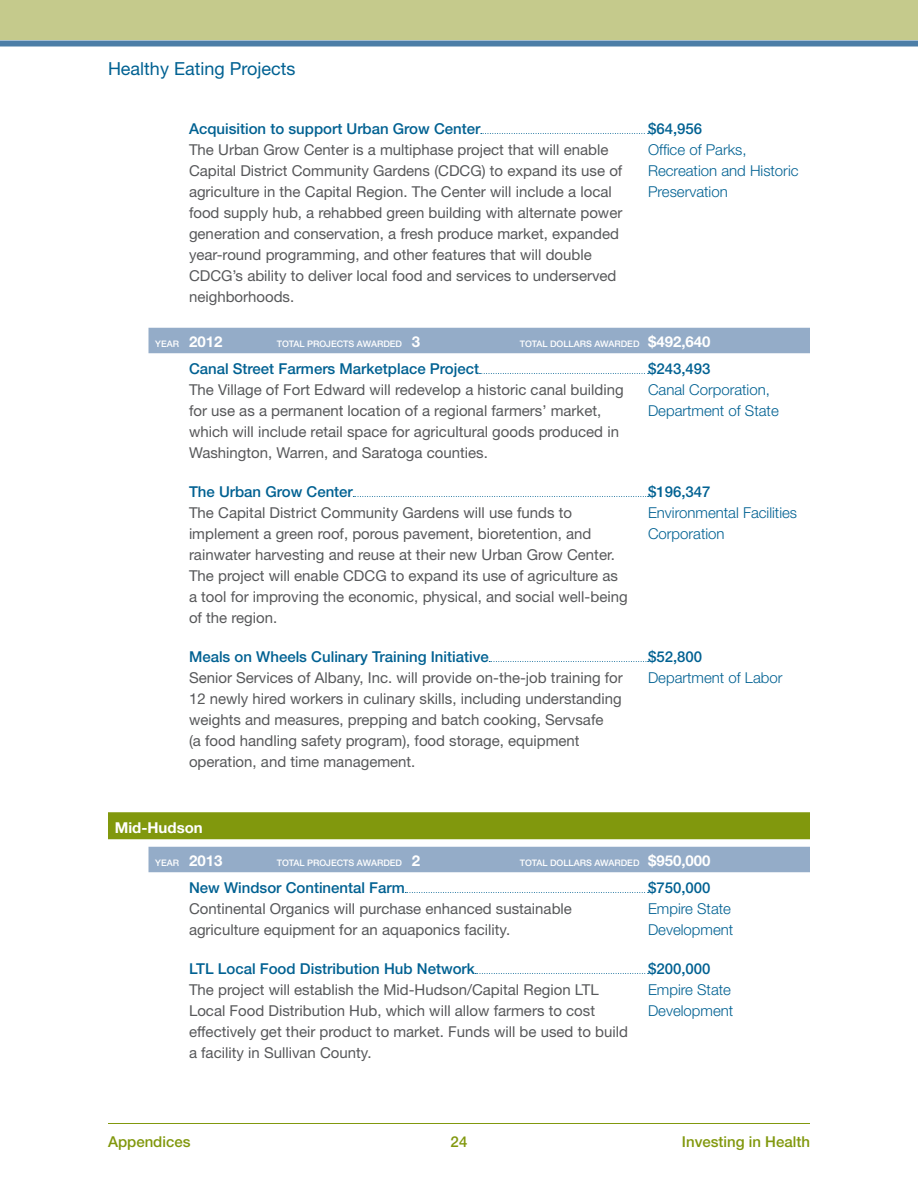
<style>
.page{position:relative;width:918px;height:1188px;background:#fff}
.page>*{position:absolute;margin:0;border:0;box-sizing:border-box;transform-origin:0 0}
.Header_Sub_Appendice{font:18px "Helvetica Neue LT";color:#006192}
.Body{font:15px/21px "Helvetica Neue LT";color:#57585a}
.Body_Header{font:500 15px "Helvetica Neue LT";color:#006192}
.Grant_Name{font:300 15px/21px "Helvetica Neue LT";color:#006192}
.Page_Number{font:500 15px "Helvetica Neue LT";color:#81980d}
.County_Header{font:700 15px "Helvetica Neue LT";color:#fff}
.Total_Projects{font:500 9px "Helvetica Neue LT";color:#fff}
.s1{font-weight:700;font-size:15px}
</style>
<div class="page">
<div style="left:0;top:0;width:918px;height:40px;background:#c5ca8c"></div>
<hr style="left:108px;top:1123px;width:702px;height:1px;background:#81980d">
<div style="left:0;top:40px;width:918px;height:6px;background:#4d7ea7"></div>
<svg style="left:481px;top:133px;width:168px;height:1px"></svg>
<div style="left:148px;top:328px;width:662px;height:25px;background:#94acc8"></div>
<svg style="left:480px;top:373px;width:169px;height:1px"></svg>
<svg style="left:353px;top:496px;width:296px;height:1px"></svg>
<svg style="left:489px;top:661px;width:160px;height:1px"></svg>
<div style="left:108px;top:812px;width:702px;height:27px;background:#81980d"></div>
<div style="left:148px;top:847px;width:662px;height:25px;background:#94acc8"></div>
<svg style="left:405px;top:892px;width:244px;height:1px"></svg>
<svg style="left:475px;top:973px;width:174px;height:1px"></svg>
<p class="Header_Sub_Appendice" style="left:108px;top:58px;width:189px">Healthy Eating Projects</p>
<p class="Body_Header" style="left:189px;top:119px;width:293px">Acquisition to support Urban Grow Center</p>
<p class="Body_Header" style="left:648px;top:119px;width:56px">$64,956</p>
<p class="Body" style="left:189px;top:138px;width:435px">The Urban Grow Center is a multiphase project that will enable Capital District Community Gardens (CDCG) to expand its use of agriculture in the Capital Region. The Center will include a local food supply hub, a rehabbed green building with alternate power generation and conservation, a fresh produce market, expanded year-round programming, and other features that will double CDCG’s ability to deliver local food and services to underserved neighborhoods.</p>
<p class="Grant_Name" style="left:648px;top:138px;width:152px">Office of Parks,<br>Recreation and Historic<br>Preservation</p>
<p class="Total_Projects" style="left:155px;top:338px;width:69px">YEAR <span class="s1">2012</span></p>
<p class="Total_Projects" style="left:277px;top:338px;width:145px">TOTAL PROJECTS AWARDED <span class="s1">3</span></p>
<p class="Total_Projects" style="left:520px;top:338px;width:192px">TOTAL DOLLARS AWARDED <span class="s1">$492,640</span></p>
<p class="Body_Header" style="left:189px;top:359px;width:292px">Canal Street Farmers Marketplace Project</p>
<p class="Body_Header" style="left:648px;top:359px;width:64px">$243,493</p>
<p class="Body" style="left:189px;top:378px;width:436px">The Village of Fort Edward will redevelop a historic canal building for use as a permanent location of a regional farmers’ market, which will include retail space for agricultural goods produced in Washington, Warren, and Saratoga counties.</p>
<p class="Grant_Name" style="left:648px;top:378px;width:132px">Canal Corporation,<br>Department of State</p>
<p class="Body_Header" style="left:189px;top:482px;width:165px">The Urban Grow Center</p>
<p class="Body_Header" style="left:648px;top:482px;width:64px">$196,347</p>
<p class="Body" style="left:189px;top:501px;width:440px">The Capital District Community Gardens will use funds to implement a green roof, porous pavement, bioretention, and rainwater harvesting and reuse at their new Urban Grow Center.<br>The project will enable CDCG to expand its use of agriculture as a tool for improving the economic, physical, and social well-being of the region.</p>
<p class="Grant_Name" style="left:648px;top:501px;width:151px">Environmental Facilities<br>Corporation</p>
<p class="Body_Header" style="left:189px;top:647px;width:301px">Meals on Wheels Culinary Training Initiative</p>
<p class="Body_Header" style="left:648px;top:647px;width:56px">$52,800</p>
<p class="Body" style="left:189px;top:666px;width:435px">Senior Services of Albany, Inc. will provide on-the-job training for 12 newly hired workers in culinary skills, including understanding weights and measures, prepping and batch cooking, Servsafe<br>(a food handling safety program), food storage, equipment operation, and time management.</p>
<p class="Grant_Name" style="left:648px;top:666px;width:136px">Department of Labor</p>
<p class="County_Header" style="left:115px;top:818px;width:90px">Mid-Hudson</p>
<p class="Total_Projects" style="left:155px;top:857px;width:69px">YEAR <span class="s1">2013</span></p>
<p class="Total_Projects" style="left:277px;top:857px;width:145px">TOTAL PROJECTS AWARDED <span class="s1">2</span></p>
<p class="Total_Projects" style="left:520px;top:857px;width:192px">TOTAL DOLLARS AWARDED <span class="s1">$950,000</span></p>
<p class="Body_Header" style="left:189px;top:878px;width:217px">New Windsor Continental Farm</p>
<p class="Body_Header" style="left:648px;top:878px;width:64px">$750,000</p>
<p class="Body" style="left:189px;top:897px;width:384px">Continental Organics will purchase enhanced sustainable agriculture equipment for an aquaponics facility.</p>
<p class="Grant_Name" style="left:648px;top:897px;width:87px">Empire State<br>Development</p>
<p class="Body_Header" style="left:189px;top:959px;width:287px">LTL Local Food Distribution Hub Network</p>
<p class="Body_Header" style="left:648px;top:959px;width:64px">$200,000</p>
<p class="Body" style="left:189px;top:978px;width:440px">The project will establish the Mid-Hudson/Capital Region LTL Local Food Distribution Hub, which will allow farmers to cost effectively get their product to market. Funds will be used to build a facility in Sullivan County.</p>
<p class="Grant_Name" style="left:648px;top:978px;width:87px">Empire State<br>Development</p>
<p class="Page_Number" style="left:108px;top:1132px;width:84px">Appendices</p>
<p class="Page_Number" style="left:451px;top:1132px;width:18px">24</p>
<p class="Page_Number" style="left:682px;top:1132px;width:130px">Investing in Health</p>
</div>
